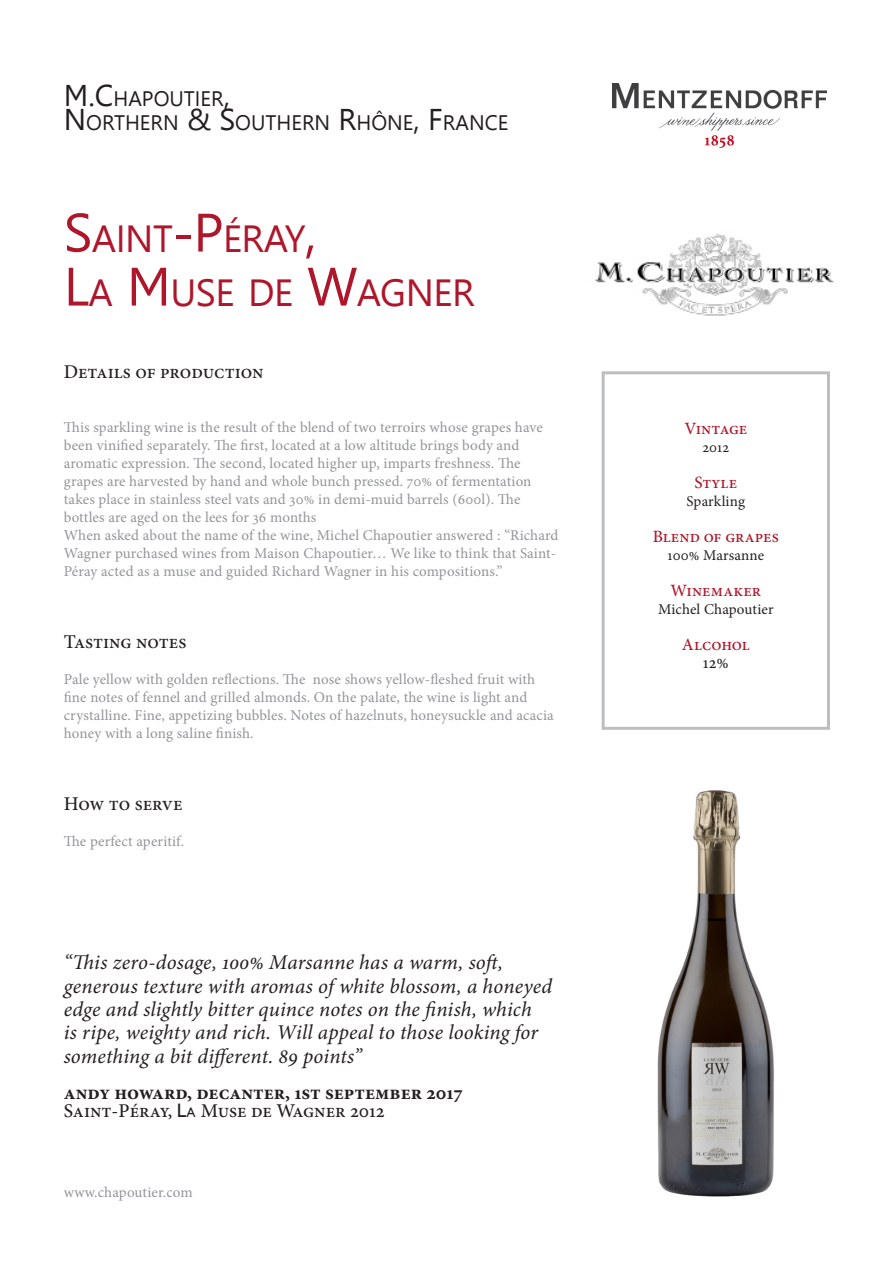
<style>
.page{position:relative;width:893px;height:1263px;background:#fff}
.page>*{position:absolute;margin:0;border:0;box-sizing:border-box;transform-origin:0 0}
._1_2_Wine_Name{font:37.8px/54px "Leelawadee";letter-spacing:-.015em;color:#ae172b}
._1_4_Press_quote_ita{font:italic 21px/23.2px "Minion Pro";letter-spacing:.005em;color:#231f20}
.t1{font:21px/24px "Leelawadee";color:#231f20}
._1_3_Taste_note_text{font:500 19.5px "Minion Pro";letter-spacing:-.005em;color:#231f20}
._1_5_Press_quote_Bol{font:700 19.5px "Minion Pro";color:#231f20}
._1_6_Press_quote_Win{font:500 19.5px "Minion Pro";color:#231f20}
._2_0_More_info_Heade{font:500 17.25px "Minion Pro";letter-spacing:.005em;color:#ae172b}
._2_0_More_info_Heade-2{font:500 17.25px "Minion Pro";letter-spacing:-.02em;color:#ae172b}
._2_1_More_info_Heade{font:17.25px "Minion Pro";color:#231f20}
._1_0_Taste_note_main{font:15px/18px "Minion Pro";letter-spacing:.01em;color:#939598}
._2_1_More_info_Heade-2{font:15px "Minion Pro";letter-spacing:.005em;color:#231f20}
.s1{font-size:30px}
.s2{font-size:54px}
.s3{font-family:"Gill Sans";font-weight:400}
.s4{font-family:"Gill Sans";font-weight:400;font-size:13.65px}
</style>
<div class="page">
<img style="left:612px;top:84px;width:215px;height:63px">
<div style="left:602px;top:371px;width:228px;height:359px;border:3px solid #bcbec0"></div>
<img style="left:594px;top:234px;width:240px;height:82px">
<img style="left:657px;top:790px;width:117px;height:407px">
<h2 class="t1" style="left:64px;top:87px;width:446px"><span class="s1">M.C</span>HAPOUTIER<span class="s1">,<br>N</span>ORTHERN <span class="s1">&amp; S</span>OUTHERN <span class="s1">R</span>HÔN E<span class="s1">, F</span>RANCE</h2>
<p class="_1_2_Wine_Name" style="left:64px;top:211px;width:412px"><span class="s2">S</span>AINT<span class="s2">-P</span>ÉRAY<span class="s2">,<br>L</span>A <span class="s2">M</span>USE DE <span class="s2">W</span>AGNER</p>
<p class="_1_3_Taste_note_text" style="left:64px;top:359px;width:201px">Details of production</p>
<p class="_1_0_Taste_note_main" style="left:64px;top:418px;width:481px">This sparkling wine is the result of the blend of two terroirs whose grapes have been vinified separately. The first, located at a low altitude brings body and aromatic expression. The second, located higher up, imparts freshness. The grapes are harvested by hand and whole bunch pressed. 70% of fermentation takes place in stainless steel vats and 30% in demi-muid barrels (600l). The bottles are aged on the lees for 36 months</p>
<p class="_1_0_Taste_note_main" style="left:64px;top:526px;width:496px">When asked about the name of the wine, Michel Chapoutier answered : “Richard<br>Wagner purchased wines from Maison Chapoutier… We like to think that Saint-<br>Péray acted as a muse and guided Richard Wagner in his compositions.”</p>
<p class="_1_3_Taste_note_text" style="left:64px;top:629px;width:124px">Tasting notes</p>
<p class="_1_0_Taste_note_main" style="left:64px;top:670px;width:492px">Pale yellow with golden reflections. The nose shows yellow-fleshed fruit with fine notes of fennel and grilled almonds. On the palate, the wine is light and crystalline. Fine, appetizing bubbles. Notes of hazelnuts, honeysuckle and acacia honey with a long saline finish.</p>
<p class="_1_3_Taste_note_text" style="left:64px;top:791px;width:120px">How to serve</p>
<p class="_1_0_Taste_note_main" style="left:64px;top:832px;width:122px">The perfect aperitif.</p>
<p class="_1_4_Press_quote_ita" style="left:64px;top:951px;width:490px">“This zero-dosage, 100% Marsanne has a warm, soft, generous texture with aromas of white blossom, a honeyed edge and slightly bitter quince notes on the finish, which<br>is ripe, weighty and rich. Will appeal to those looking for something a bit different. 89 points”</p>
<p class="_1_5_Press_quote_Bol" style="left:64px;top:1078px;width:400px">andy howard, decanter, 1st september 2017</p>
<p class="_1_6_Press_quote_Win" style="left:64px;top:1097px;width:322px">Saint-Péray, <span class="s3">L</span><span class="s4">a</span> Muse de Wagner 2012</p>
<p class="_1_0_Taste_note_main" style="left:64px;top:1183px;width:131px">www.chapoutier.com</p>
<p class="_2_0_More_info_Heade-2" style="left:684px;top:416px;width:64px">Vintage</p>
<p class="_2_1_More_info_Heade-2" style="left:702px;top:437px;width:28px">2012</p>
<p class="_2_0_More_info_Heade" style="left:694px;top:470px;width:44px">Style</p>
<p class="_2_1_More_info_Heade-2" style="left:687px;top:491px;width:60px">Sparkling</p>
<p class="_2_0_More_info_Heade" style="left:653px;top:524px;width:128px">Blend of grapes</p>
<p class="_2_1_More_info_Heade-2" style="left:667px;top:545px;width:98px">100% Marsanne</p>
<p class="_2_0_More_info_Heade" style="left:670px;top:578px;width:92px">Winemaker</p>
<p class="_2_1_More_info_Heade-2" style="left:658px;top:599px;width:117px">Michel Chapoutier</p>
<p class="_2_0_More_info_Heade" style="left:682px;top:632px;width:69px">Alcohol</p>
<p class="_2_1_More_info_Heade" style="left:703px;top:650px;width:28px">12%</p>
</div>
